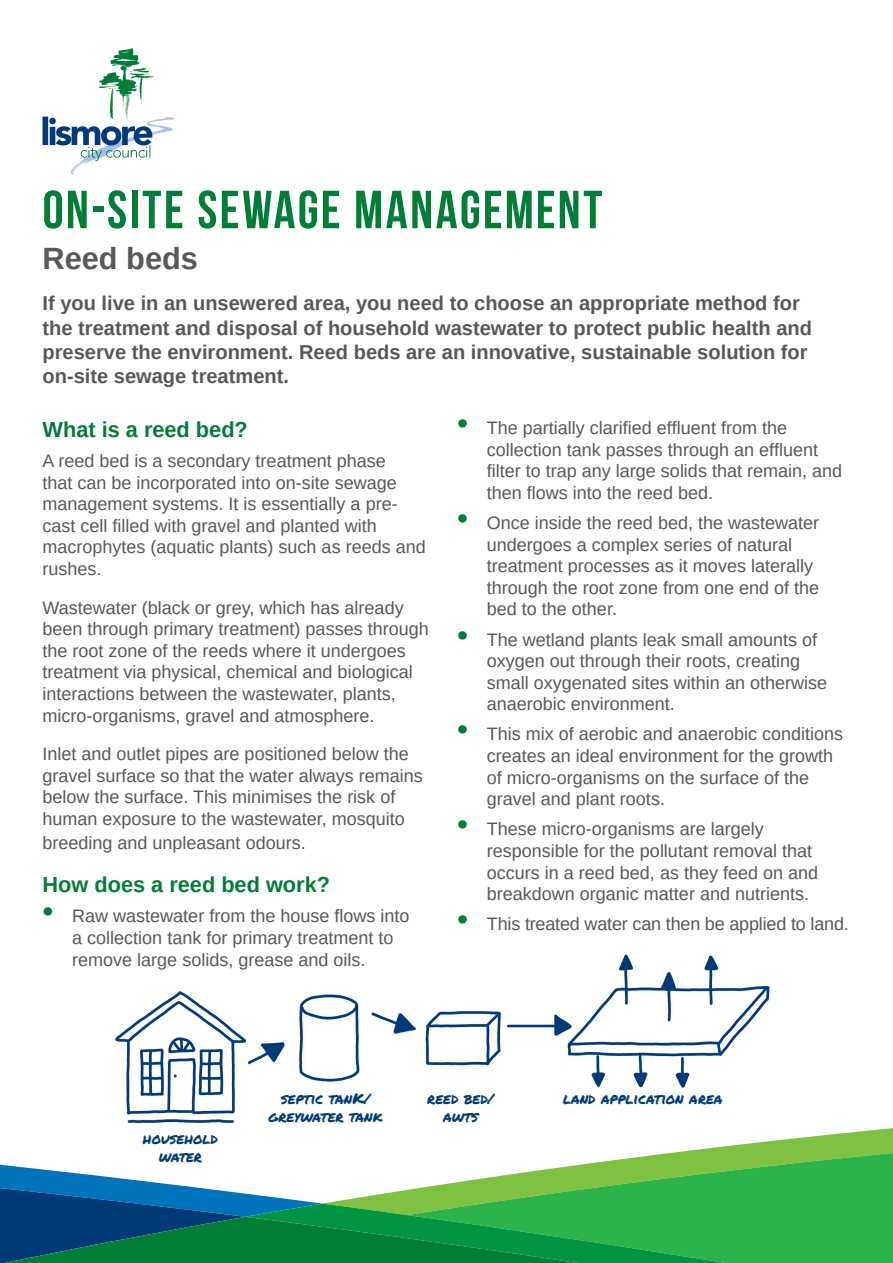
<style>
.page{position:relative;width:893px;height:1263px;background:#fff}
.page>*{position:absolute;margin:0;border:0;box-sizing:border-box;transform-origin:0 0}
.t1{font:53.55px "Bebas Neue";letter-spacing:.045em;color:#007d37}
.t2{font:700 30.75px "Arimo";color:#57585a}
.t3{font:700 21.75px "Arimo";color:#007d37}
.t4{font:700 20.1px/24.2px "Arimo";color:#57585a}
.t5{font:18px/21.6px "Arimo";color:#57585a}
.t6{font:15px/18px "Permanent Marker";color:#003b77;text-align:center}
.s1{font-size:31.5px;color:#007d37}
</style>
<div class="page">
<img style="left:115px;top:954px;width:655px;height:132px">
<svg style="left:0;top:1086px;width:893px;height:177px"></svg>
<svg style="left:43px;top:48px;width:131px;height:127px"></svg>
<h1 class="t1" style="left:43px;top:180px;width:561px">ON-SITE SEWAGE MANAGEMENT</h1>
<h2 class="t2" style="left:43px;top:238px;width:157px">Reed beds</h2>
<p class="t4" style="left:43px;top:292px;width:771px">If you live in an unsewered area, you need to choose an appropriate method for the treatment and disposal of household wastewater to protect public health and preserve the environment. Reed beds are an innovative, sustainable solution for on-site sewage treatment.</p>
<p class="t3" style="left:43px;top:414px;width:207px">What is a reed bed?</p>
<p class="t5" style="left:43px;top:450px;width:385px">A reed bed is a secondary treatment phase<br>that can be incorporated into on-site sewage management systems. It is essentially a pre&shy;cast cell filled with gravel and planted with macrophytes (aquatic plants) such as reeds and rushes.</p>
<p class="t5" style="left:43px;top:597px;width:388px">Wastewater (black or grey, which has already been through primary treatment) passes through the root zone of the reeds where it undergoes treatment via physical, chemical and biological interactions between the wastewater, plants, micro-organisms, gravel and atmosphere.</p>
<p class="t5" style="left:43px;top:743px;width:382px">Inlet and outlet pipes are positioned below the gravel surface so that the water always remains below the surface. This minimises the risk of human exposure to the wastewater, mosquito</p>
<p class="t5" style="left:43px;top:832px;width:265px">breeding and unpleasant odours.</p>
<p class="t3" style="left:43px;top:870px;width:289px">How does a reed bed work?</p>
<p class="t5" style="left:72px;top:905px;width:339px;text-indent:-30px"><span class="s1">•</span> Raw wastewater from the house flows into a collection tank for primary treatment to remove large solids, grease and oils.</p>
<p class="t5" style="left:487px;top:417px;width:357px;text-indent:-30px"><span class="s1">•</span> The partially clarified effluent from the collection tank passes through an effluent filter to trap any large solids that remain, and then flows into the reed bed.</p>
<p class="t5" style="left:487px;top:512px;width:334px;text-indent:-30px"><span class="s1">•</span> Once inside the reed bed, the wastewater undergoes a complex series of natural treatment processes as it moves laterally through the root zone from one end of the bed to the other.</p>
<p class="t5" style="left:487px;top:629px;width:342px;text-indent:-30px"><span class="s1">•</span> The wetland plants leak small amounts of oxygen out through their roots, creating small oxygenated sites within an otherwise anaerobic environment.</p>
<p class="t5" style="left:487px;top:723px;width:358px;text-indent:-30px"><span class="s1">•</span> This mix of aerobic and anaerobic conditions creates an ideal environment for the growth of micro-organisms on the surface of the gravel and plant roots.</p>
<p class="t5" style="left:487px;top:818px;width:333px;text-indent:-30px"><span class="s1">•</span> These micro-organisms are largely responsible for the pollutant removal that occurs in a reed bed, as they feed on and breakdown organic matter and nutrients.</p>
<p class="t5" style="left:457px;top:913px;width:393px"><span class="s1">•</span> This treated water can then be applied to land.</p>
<p class="t6" style="left:143px;top:1129px;width:77px">household water</p>
<p class="t6" style="left:269px;top:1089px;width:115px">septic tanK/ greywater tank</p>
<p class="t6" style="left:427px;top:1089px;width:68px">reed bed/ awts</p>
<p class="t6" style="left:563px;top:1089px;width:161px">land application area</p>
</div>
